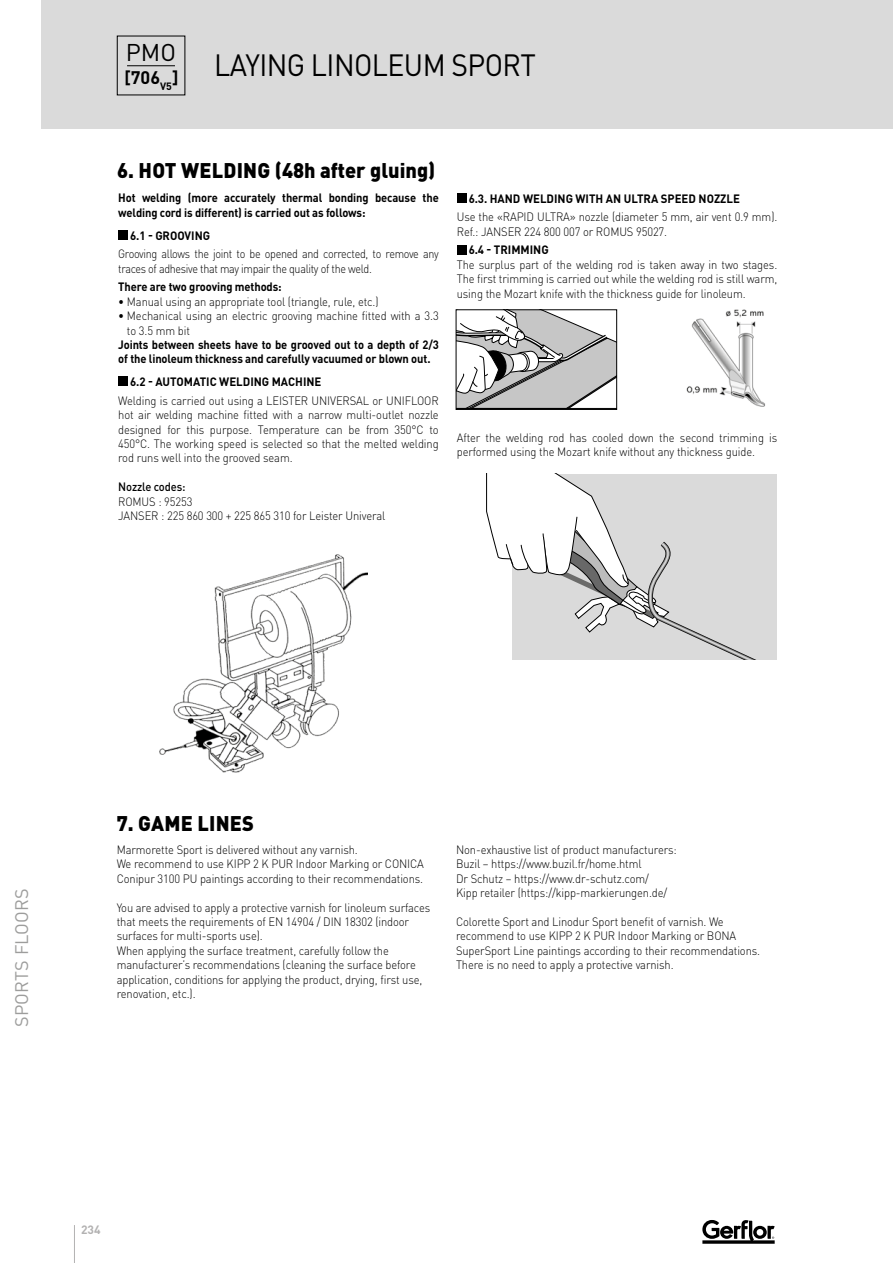
<style>
.page{position:relative;width:893px;height:1263px;background:#fff}
.page>*{position:absolute;margin:0;border:0;box-sizing:border-box;transform-origin:0 0}
.t1{font:30.45px "DIN Pro";letter-spacing:-.02em;color:#000;scale:.93 1}
.t2{font:24px "DIN Pro";color:#000}
.t3{font:900 21px "DIN Pro";letter-spacing:.005em;color:#000;scale:.95 1}
.t4{font:18px "DIN Pro";letter-spacing:.01em;color:#9d9d9c}
.t5{font:300 12px/14.4px "DIN Pro";letter-spacing:-.01em;color:#000;scale:.93 1}
.t6{font:700 12px/14.4px "DIN Pro";letter-spacing:-.01em;color:#000;scale:.93 1}
.t7{font:300 12px/14.4px "DIN Pro";letter-spacing:-.03em;color:#000;scale:.9 1}
.t8{font:700 12px "DIN Pro";letter-spacing:-.01em;color:#000;scale:.95 1}
.t9{font:500 12px "DIN Pro";letter-spacing:-.01em;color:#000;scale:.93 1}
.t10{font:700 12px "DIN Pro";color:#b3b2b2}
</style>
<div class="page">
<hr style="left:74px;top:1225px;width:1px;height:38px;background:#b3b2b2">
<div style="left:42px;top:0;width:851px;height:129px;background:#dadada"></div>
<hr style="left:127px;top:65px;width:48px;height:1px;background:#000">
<div style="left:118px;top:230px;width:10px;height:10px;background:#000"></div>
<div style="left:118px;top:377px;width:10px;height:9px;background:#000"></div>
<div style="left:457px;top:193px;width:9px;height:10px;background:#000"></div>
<div style="left:457px;top:245px;width:9px;height:9px;background:#000"></div>
<svg style="left:458px;top:311px;width:157px;height:97px"></svg>
<div style="left:456px;top:309px;width:161px;height:101px;border:1px solid #000"></div>
<img style="left:686px;top:310px;width:79px;height:97px">
<img style="left:159px;top:554px;width:208px;height:219px">
<svg style="left:486px;top:474px;width:290px;height:185px"></svg>
<svg style="left:702px;top:1220px;width:73px;height:24px"></svg>
<h2 class="t2" style="left:126px;top:36px;width:52px">PMO</h2>
<h1 class="t1" style="left:125px;top:45px;width:444px"><sub>[</sub><sub>706</sub><sub>V5</sub><sub>]</sub> LAYING LINOLEUM SPORT</h1>
<h3 class="t3" style="left:117px;top:156px;width:336px">6. HOT WELDING (48h after gluing)</h3>
<p class="t6" style="left:118px;top:190px;width:346px">Hot welding (more accurately thermal bonding because the welding cord is different) is carried out as follows:</p>
<p class="t8" style="left:130px;top:227px;width:86px">6.1 - GROOVING</p>
<p class="t7" style="left:118px;top:246px;width:358px">Grooving allows the joint to be opened and corrected, to remove any traces of adhesive that may impair the quality of the weld.</p>
<p class="t6" style="left:118px;top:279px;width:177px">There are two grooving methods:</p>
<p class="t5" style="left:118px;top:294px;width:282px">• Manual using an appropriate tool (triangle, rule, etc.)</p>
<p class="t5" style="left:127px;top:308px;width:337px;text-indent:-9px">• Mechanical using an electric grooving machine fitted with a 3.3 to 3.5 mm bit</p>
<p class="t6" style="left:118px;top:337px;width:346px">Joints between sheets have to be grooved out to a depth of 2/3 of the linoleum thickness and carefully vacuumed or blown out.</p>
<p class="t8" style="left:130px;top:374px;width:203px">6.2 - AUTOMATIC WELDING MACHINE</p>
<p class="t5" style="left:118px;top:393px;width:346px;text-align:justify">Welding is carried out using a LEISTER UNIVERSAL or UNIFLOOR hot air welding machine fitted with a narrow multi-outlet nozzle designed for this purpose. Temperature can be from 350°C to 450°C. The working speed is selected so that the melted welding rod runs well into the grooved seam.</p>
<p class="t9" style="left:118px;top:479px;width:74px">Nozzle codes:</p>
<p class="t5" style="left:118px;top:494px;width:289px">ROMUS : 95253<br>JANSER : 225 860 300 + 225 865 310 for Leister Univeral</p>
<p class="t8" style="left:469px;top:190px;width:287px">6.3. HAND WELDING WITH AN ULTRA SPEED NOZZLE</p>
<p class="t5" style="left:457px;top:209px;width:346px">Use the «RAPID ULTRA» nozzle (diameter 5 mm, air vent 0.9 mm).<br>Ref.: JANSER 224 800 007 or ROMUS 95027.</p>
<p class="t8" style="left:469px;top:242px;width:86px">6.4 - TRIMMING</p>
<p class="t5" style="left:457px;top:257px;width:346px;text-align:justify">The surplus part of the welding rod is taken away in two stages.<br>The first trimming is carried out while the welding rod is still warm, using the Mozart knife with the thickness guide for linoleum.</p>
<p class="t5" style="left:457px;top:430px;width:346px">After the welding rod has cooled down the second trimming is performed using the Mozart knife without any thickness guide.</p>
<h3 class="t4" style="left:10px;top:1027px;width:140px;rotate:-90deg">SPORTS FLOORS</h3>
<h3 class="t3" style="left:117px;top:809px;width:146px">7. GAME LINES</h3>
<p class="t5" style="left:117px;top:842px;width:332px">Marmorette Sport is delivered without any varnish.<br>We recommend to use KIPP 2 K PUR Indoor Marking or CONICA<br>Conipur 3100 PU paintings according to their recommendations.</p>
<p class="t5" style="left:117px;top:899px;width:339px">You are advised to apply a protective varnish for linoleum surfaces that meets the requirements of EN 14904 / DIN 18302 (indoor surfaces for multi-sports use).<br>When applying the surface treatment, carefully follow the manufacturer’s recommendations (cleaning the surface before application, conditions for applying the product, drying, first use, renovation, etc.).</p>
<p class="t5" style="left:456px;top:842px;width:239px">Non-exhaustive list of product manufacturers:<br>Buzil – https://www.buzil.fr/home.html<br>Dr Schutz – https://www.dr-schutz.com/<br>Kipp retailer (https://kipp-markierungen.de/</p>
<p class="t5" style="left:456px;top:914px;width:329px">Colorette Sport and Linodur Sport benefit of varnish. We recommend to use KIPP 2 K PUR Indoor Marking or BONA SuperSport Line paintings according to their recommendations.<br>There is no need to apply a protective varnish.</p>
<p class="t10" style="left:81px;top:1222px;width:21px">234</p>
</div>
